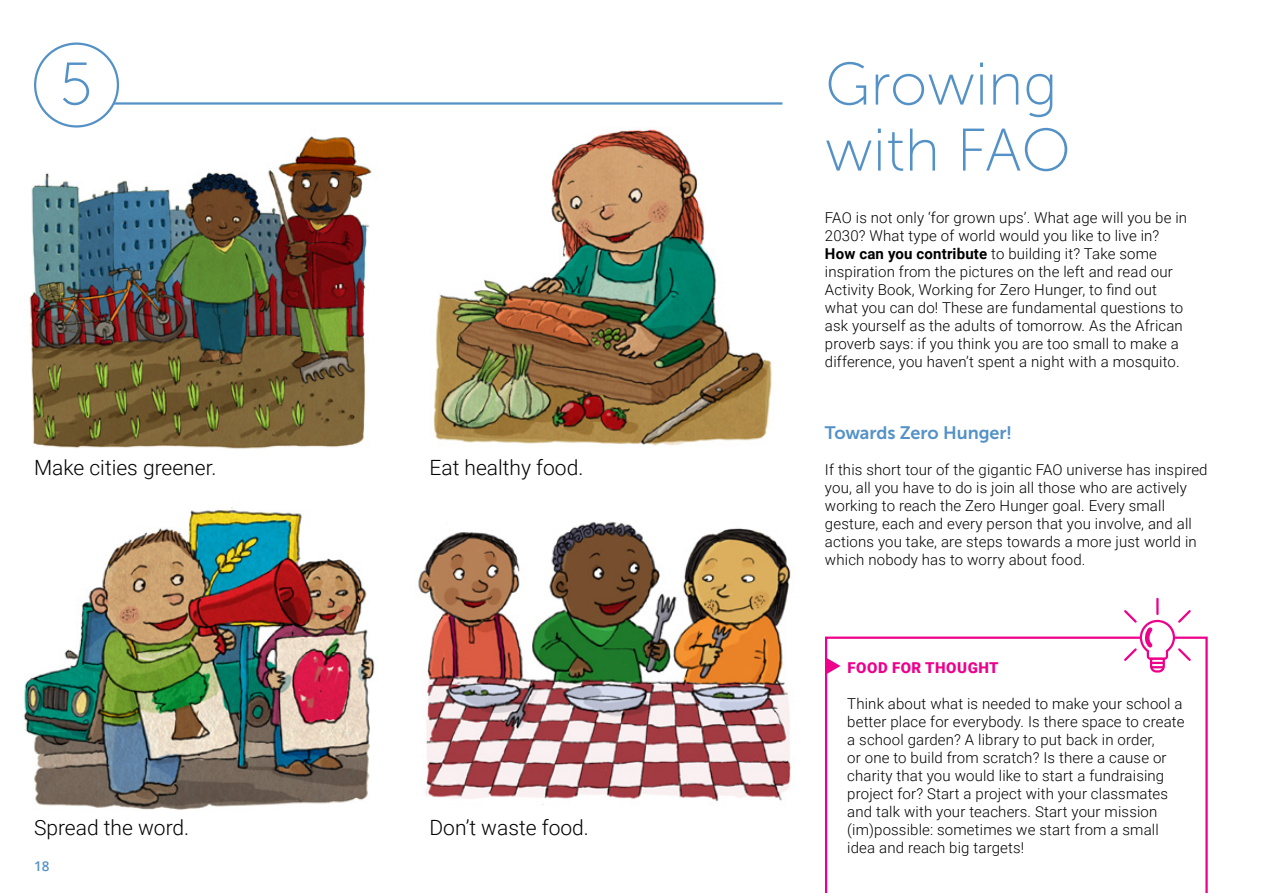
<style>
.page{position:relative;width:1263px;height:893px;background:#fff}
.page>*{position:absolute;margin:0;border:0;box-sizing:border-box;transform-origin:0 0}
.t1{font:60px/66px "Museo Sans 100";color:#5391c6}
.t2{font:300 21px "Roboto";color:#000}
.t3{font:18px "Museo Sans 700";letter-spacing:-.005em;color:#5391c6}
.t4{font:300 15px/18px "Roboto";letter-spacing:.01em;color:#000}
.t5{font:900 15px "Roboto";letter-spacing:.035em;color:#ec008c}
.t6{font:600 13.5px "Open Sans";color:#5391c6}
.s1{font-weight:700}
</style>
<div class="page">
<img style="left:433px;top:129px;width:339px;height:317px">
<img style="left:29px;top:120px;width:343px;height:329px">
<div style="left:34px;top:43px;width:85px;height:85px;border:2px solid #5391c6;border-radius:50%"></div>
<hr style="left:114px;top:102px;width:668px;height:3px;background:#5391c6">
<img style="left:418px;top:521px;width:374px;height:284px">
<img style="left:23px;top:507px;width:352px;height:303px">
<svg style="left:825px;top:637px;width:383px;height:256px"></svg>
<svg style="left:1122px;top:597px;width:71px;height:77px"></svg>
<h1 class="t1" style="left:59px;top:52px;width:35px">5</h1>
<h1 class="t1" style="left:825px;top:52px;width:247px">Growing with FAO</h1>
<p class="t4" style="left:825px;top:208px;width:364px">FAO is not only ‘for grown ups’. What age will you be in 2030? What type of world would you like to live in?<br><span class="s1">How can you contribute</span> to building it? Take some inspiration from the pictures on the left and read our Activity Book, Working for Zero Hunger, to find out what you can do! These are fundamental questions to ask yourself as the adults of tomorrow. As the African proverb says: if you think you are too small to make a difference, you haven’t spent a night with a mosquito.</p>
<h2 class="t2" style="left:34px;top:452px;width:184px">Make cities greener.</h2>
<h2 class="t2" style="left:429px;top:452px;width:155px">Eat healthy food.</h2>
<p class="t3" style="left:825px;top:422px;width:189px">Towards Zero Hunger!</p>
<p class="t4" style="left:825px;top:460px;width:384px">If this short tour of the gigantic FAO universe has inspired you, all you have to do is join all those who are actively working to reach the Zero Hunger goal. Every small gesture, each and every person that you involve, and all actions you take, are steps towards a more just world in which nobody has to worry about food.</p>
<h2 class="t2" style="left:34px;top:812px;width:157px">Spread the word.</h2>
<h2 class="t2" style="left:429px;top:812px;width:161px">Don’t waste food.</h2>
<p class="t5" style="left:847px;top:657px;width:153px">FOOD FOR THOUGHT</p>
<p class="t4" style="left:847px;top:694px;width:339px">Think about what is needed to make your school a better place for everybody. Is there space to create a school garden? A library to put back in order,<br>or one to build from scratch? Is there a cause or charity that you would like to start a fundraising project for? Start a project with your classmates and talk with your teachers. Start your mission (im)possible: sometimes we start from a small idea and reach big targets!</p>
<p class="t6" style="left:34px;top:856px;width:17px">18</p>
</div>
